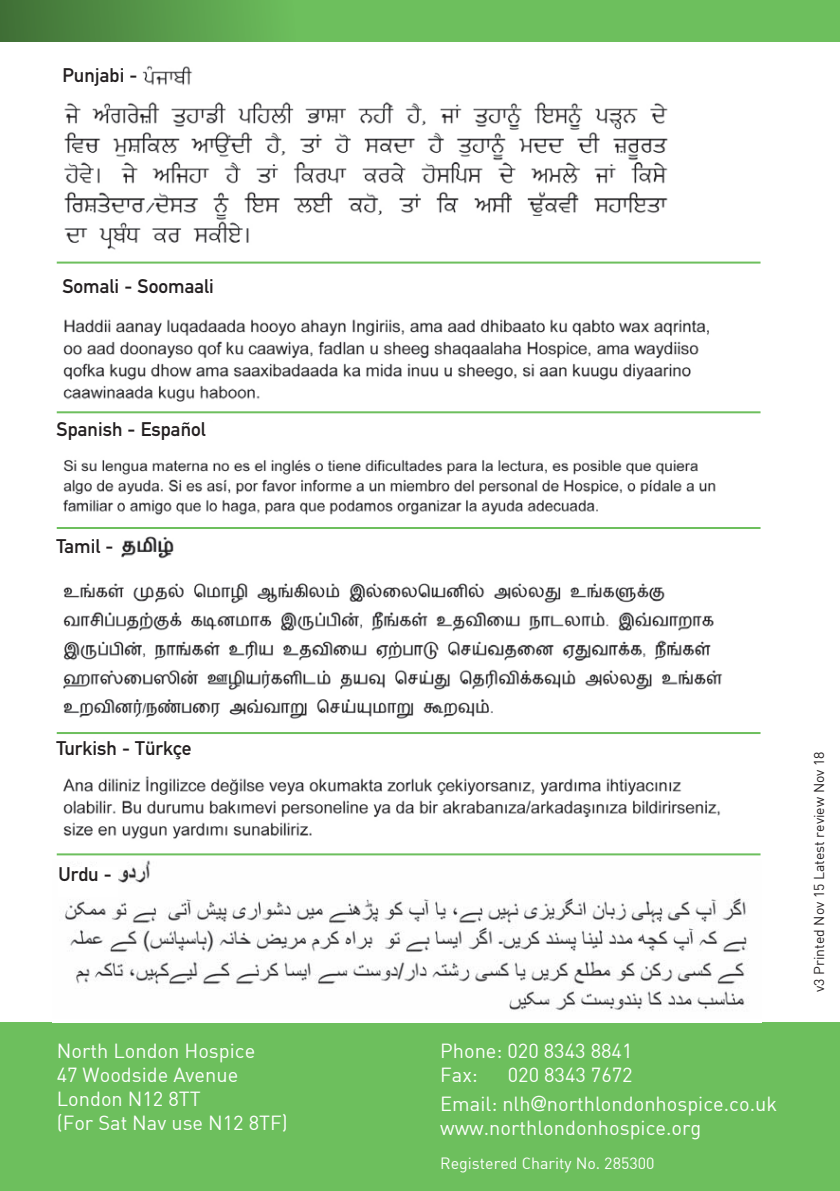
<style>
.page{position:relative;width:840px;height:1191px;background:#fff}
.page>*{position:absolute;margin:0;border:0;box-sizing:border-box;transform-origin:0 0}
.t1{font:20px/24px "SMDIN";color:#fff}
.t2{font:19.4px "DIN Mittelschrift";color:#231f20}
.t3{font:16px "SMDIN";color:#fff}
.t4{font:14px "SMDIN";color:#231f20}
</style>
<div class="page">
<svg style="left:0;top:0;width:839px;height:41px;background:#64b055"></svg>
<div style="left:0;top:1022px;width:839px;height:169px;background:#6dbf5d"></div>
<img style="left:64px;top:65px;width:604px;height:185px">
<img style="left:63px;top:319px;width:660px;height:520px">
<img style="left:64px;top:860px;width:685px;height:151px">
<div style="left:62px;top:68px;width:77px;height:30px;background:#fff"></div>
<div style="left:57px;top:422px;width:212px;height:30px;background:#fff"></div>
<div style="left:57px;top:539px;width:62px;height:30px;background:#fff"></div>
<div style="left:57px;top:741px;width:180px;height:30px;background:#fff"></div>
<div style="left:58px;top:866px;width:60px;height:30px;background:#fff"></div>
<hr style="left:57px;top:261px;width:703px;height:2px;background:#6dbf5d">
<div style="left:49px;top:406px;width:733px;height:11px;background:#fff"></div>
<hr style="left:57px;top:411px;width:703px;height:2px;background:#6dbf5d">
<div style="left:49px;top:522px;width:733px;height:10px;background:#fff"></div>
<hr style="left:57px;top:527px;width:703px;height:2px;background:#6dbf5d">
<div style="left:49px;top:727px;width:733px;height:10px;background:#fff"></div>
<hr style="left:57px;top:732px;width:703px;height:2px;background:#6dbf5d">
<hr style="left:57px;top:853px;width:703px;height:2px;background:#6dbf5d">
<p class="t2" style="left:62px;top:64px;width:76px">Punjabi -</p>
<p class="t2" style="left:62px;top:274px;width:153px">Somali - Soomaali</p>
<p class="t2" style="left:57px;top:418px;width:151px">Spanish - Español</p>
<p class="t2" style="left:57px;top:535px;width:58px">Tamil -</p>
<p class="t2" style="left:57px;top:737px;width:136px">Turkish - Türkçe</p>
<p class="t2" style="left:58px;top:862px;width:55px">Urdu -</p>
<p class="t1" style="left:57px;top:1038px;width:200px">North London Hospice<br>47 Woodside Avenue</p>
<p class="t1" style="left:57px;top:1086px;width:232px">London N12 8TT<br>(For Sat Nav use N12 8TF)</p>
<p class="t1" style="left:440px;top:1038px;width:194px">Phone: 020 8343 8841<br>Fax:</p>
<p class="t1" style="left:507px;top:1062px;width:126px">020 8343 7672</p>
<p class="t1" style="left:440px;top:1091px;width:338px">Email: nlh@northlondonhospice.co.uk</p>
<p class="t1" style="left:440px;top:1115px;width:262px">www.northlondonhospice.org</p>
<p class="t3" style="left:440px;top:1153px;width:216px">Registered Charity No. 285300</p>
<p class="t4" style="left:810px;top:992px;width:242px;rotate:-90deg">v3 Printed Nov 15 Latest review Nov 18</p>
</div>
